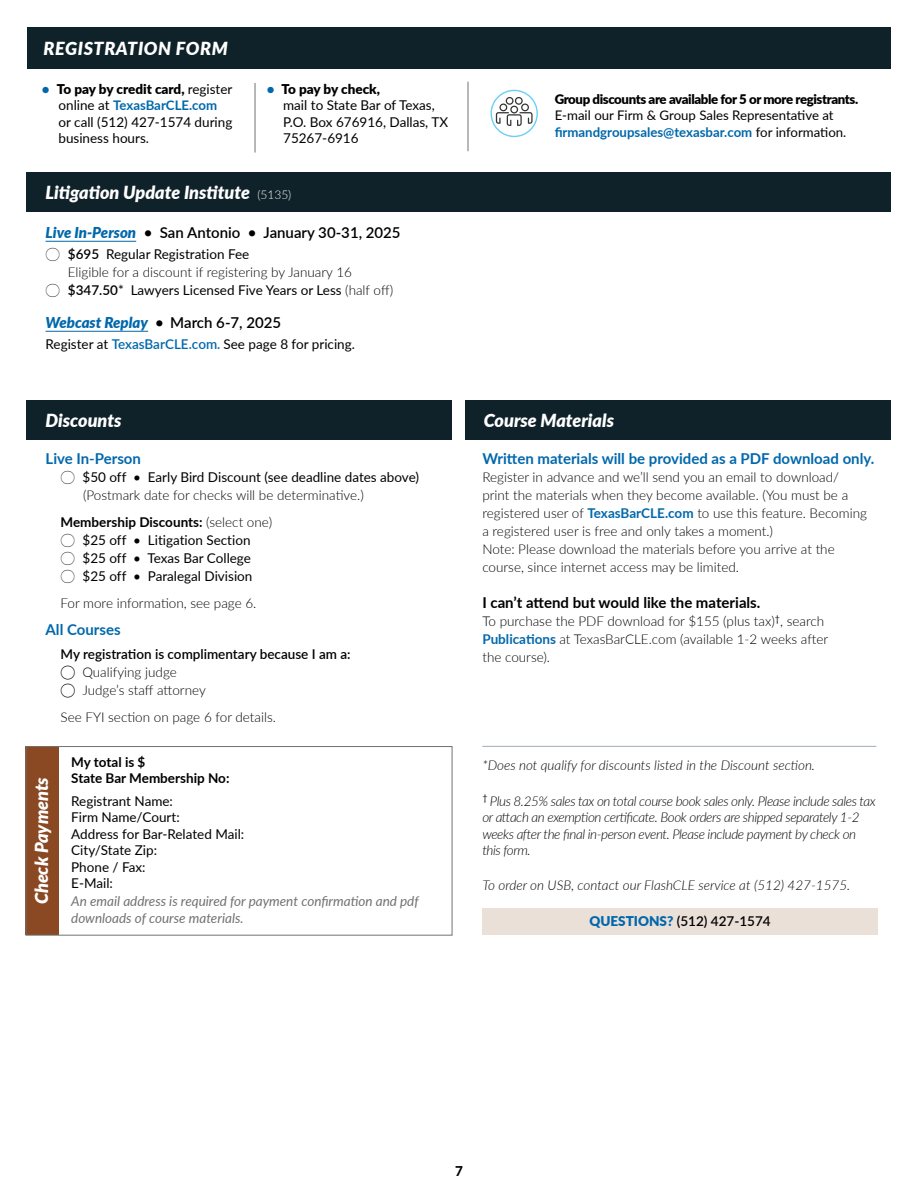
<style>
.page{position:relative;width:918px;height:1188px;background:#fff}
.page>*{position:absolute;margin:0;border:0;box-sizing:border-box;transform-origin:0 0}
.t1{font:italic 900 18px "Lato";color:#fff}
.t2{font:italic 900 18px "Lato";letter-spacing:.03em;color:#fff}
.t3{font:700 15px "Lato";color:#0068ac}
.t4{font:600 15px "Lato";color:#000}
.t5{font:700 15px "Lato";color:#000}
.t6{font:300 13.5px/18px "Lato";color:#000}
.t7{font:13.5px/16.5px "Lato";color:#000}
.t8{font:italic 300 13.5px/16.5px "Lato";letter-spacing:-.03em;color:#000}
.t9{font:italic 300 13.5px "Lato";color:#000}
.t10{font:italic 13.5px/16.5px "Lato";color:#707172}
.t11{font:600 13.5px "Lato";color:#000}
.t12{font:700 13.5px/16.5px "Lato";color:#000}
.t13{font:900 13.5px "Lato";color:#000}
.t14{font:800 13.5px "Lato";color:#000}
.t15{font:13.2px/16.5px "Lato";color:#000}
.t16{font:900 13.2px "Lato";letter-spacing:-.03em;color:#000}
.t17{font:700 13.2px "Lato";color:#0068ac}
.s1{font-weight:800;font-style:italic;color:#0068ac}
.s2{font-weight:400}
.s3{font-weight:400;font-size:13.5px;color:#000}
.s4{font-weight:900}
.s5{font-weight:700;color:#0068ac}
.s6{font-weight:300;font-style:normal;font-size:12px}
.s7{font-weight:900;font-style:italic;color:#0068ac}
.s8{font-weight:600}
.s9{font-weight:300}
.s10{font-weight:600;color:#0068ac}
.s11{font-weight:700}
.s12{font-weight:900;color:#0068ac}
</style>
<div class="page">
<div style="left:482px;top:908px;width:396px;height:27px;background:#ebe0d8"></div>
<div style="left:26px;top:746px;width:33px;height:189px;background:#8b4923"></div>
<div style="left:26px;top:746px;width:426px;height:189px;border:1px solid #707172"></div>
<div style="left:26px;top:172px;width:865px;height:40px;background:#102229"></div>
<div style="left:26px;top:400px;width:426px;height:40px;background:#102229"></div>
<div style="left:465px;top:400px;width:426px;height:40px;background:#102229"></div>
<hr style="left:482px;top:746px;width:394px;height:1px;background:#9eacbf">
<div style="left:27px;top:27px;width:864px;height:42px;background:#102229"></div>
<svg style="left:491px;top:90px;width:46px;height:46px"></svg>
<div style="left:491px;top:90px;width:47px;height:47px;border:1px solid #6dcff6;border-radius:50%"></div>
<svg style="left:496px;top:97px;width:37px;height:29px"></svg>
<hr style="left:254px;top:83px;width:2px;height:70px;background:#a0a1a2">
<hr style="left:467px;top:82px;width:2px;height:69px;background:#a0a1a2">
<hr style="left:46px;top:241px;width:90px;height:1px;background:#0068ac">
<hr style="left:46px;top:331px;width:102px;height:1px;background:#0068ac">
<h1 class="t2" style="left:44px;top:35px;width:186px">REGISTRATION FORM</h1>
<p class="t13" style="left:42px;top:79px;width:192px"><span class="s1">•</span> To pay by credit card, <span class="s2">register</span></p>
<p class="t17" style="left:58px;top:96px;width:160px"><span class="s3">online at</span> TexasBarCLE.com</p>
<p class="t7" style="left:58px;top:113px;width:175px">or call (512) 427-1574 during business hours.</p>
<p class="t7" style="left:283px;top:80px;width:166px;text-indent:-16px"><span class="s1">•</span> <span class="s4">To pay by check,<br></span>mail to State Bar of Texas,<br>P.O. Box 676916, Dallas, TX<br>75267-6916</p>
<p class="t16" style="left:555px;top:89px;width:305px">Group discounts are available for 5 or more registrants.</p>
<p class="t15" style="left:555px;top:106px;width:293px">E-mail our Firm &amp; Group Sales Representative at <span class="s5">firmandgroupsales@texasbar.com</span> for information.</p>
<h1 class="t1" style="left:46px;top:178px;width:247px">Litigation Update Institute <span class="s6">(5135)</span></h1>
<p class="t4" style="left:46px;top:221px;width:357px"><span class="s7">Live In-Person</span> • San Antonio • January 30-31, 2025</p>
<p class="t7" style="left:68px;top:244px;width:327px;line-height:18px"><span class="s8">$695</span> Regular Registration Fee<br><span class="s9">Eligible for a discount if registering by January 16 </span><span class="s8">$347.50</span>* Lawyers Licensed Five Years or Less <span class="s9">(half off)</span></p>
<p class="t4" style="left:46px;top:311px;width:237px"><span class="s7">Webcast Replay</span> • March 6-7, 2025</p>
<p class="t7" style="left:46px;top:335px;width:311px">Register at <span class="s10">TexasBarCLE.com.</span> See page 8 for pricing.</p>
<h1 class="t1" style="left:46px;top:406px;width:77px">Discounts</h1>
<p class="t3" style="left:46px;top:448px;width:97px">Live In-Person</p>
<p class="t7" style="left:83px;top:469px;width:338px">$50 off • Early Bird Discount (see deadline dates above)</p>
<p class="t6" style="left:61px;top:481px;width:305px;line-height:27px;text-indent:23px">(Postmark date for checks will be determinative.)<br><span class="s11">Membership Discounts:</span> (select one)</p>
<p class="t7" style="left:83px;top:531px;width:171px;line-height:18px">$25 off • Litigation Section $25 off • Texas Bar College $25 off • Paralegal Division</p>
<p class="t6" style="left:61px;top:594px;width:197px">For more information, see page 6.</p>
<p class="t3" style="left:46px;top:619px;width:77px">All Courses</p>
<p class="t11" style="left:61px;top:645px;width:292px">My registration is complimentary because I am a:</p>
<p class="t6" style="left:82px;top:663px;width:125px">Qualifying judge<br>Judge’s staff attorney</p>
<p class="t6" style="left:61px;top:708px;width:217px">See FYI section on page 6 for details.</p>
<h1 class="t1" style="left:28px;top:904px;width:129px;rotate:-90deg">Check Payments</h1>
<p class="t12" style="left:71px;top:753px;width:160px">My total is $<br>State Bar Membership No:</p>
<p class="t7" style="left:71px;top:792px;width:175px">Registrant Name:<br>Firm Name/Court:<br>Address for Bar-Related Mail:<br>City/State Zip:<br>Phone / Fax:<br>E-Mail:</p>
<p class="t10" style="left:71px;top:892px;width:349px">An email address is required for payment confirmation and pdf downloads of course materials.</p>
<h1 class="t1" style="left:484px;top:406px;width:132px">Course Materials</h1>
<p class="t3" style="left:482px;top:448px;width:394px">Written materials will be provided as a PDF download only.</p>
<p class="t6" style="left:482px;top:468px;width:386px">Register in advance and we’ll send you an email to download/ print the materials when they become available. (You must be a registered user of <span class="s5">TexasBarCLE.com</span> to use this feature. Becoming a registered user is free and only takes a moment.)<br>Note: Please download the materials before you arrive at the course, since internet access may be limited.</p>
<p class="t5" style="left:482px;top:592px;width:280px">I can’t attend but would like the materials.</p>
<p class="t6" style="left:482px;top:612px;width:347px">To purchase the PDF download for $155 (plus tax)<sup>†</sup>, search<br><span class="s5">Publications</span> at TexasBarCLE.com (available 1-2 weeks after the course).</p>
<p class="t9" style="left:482px;top:756px;width:334px">*Does not qualify for discounts listed in the Discount section.</p>
<p class="t8" style="left:482px;top:792px;width:395px"><sup>†</sup> Plus 8.25% sales tax on total course book sales only. Please include sales tax or attach an exemption certificate. Book orders are shipped separately 1-2 weeks after the final in-person event. Please include payment by check on this form.</p>
<p class="t9" style="left:482px;top:876px;width:369px">To order on USB, contact our FlashCLE service at (512) 427-1575.</p>
<p class="t11" style="left:589px;top:911px;width:183px"><span class="s12">QUESTIONS?</span> (512) 427-1574</p>
<p class="t14" style="left:455px;top:1161px;width:9px">7</p>
</div>
